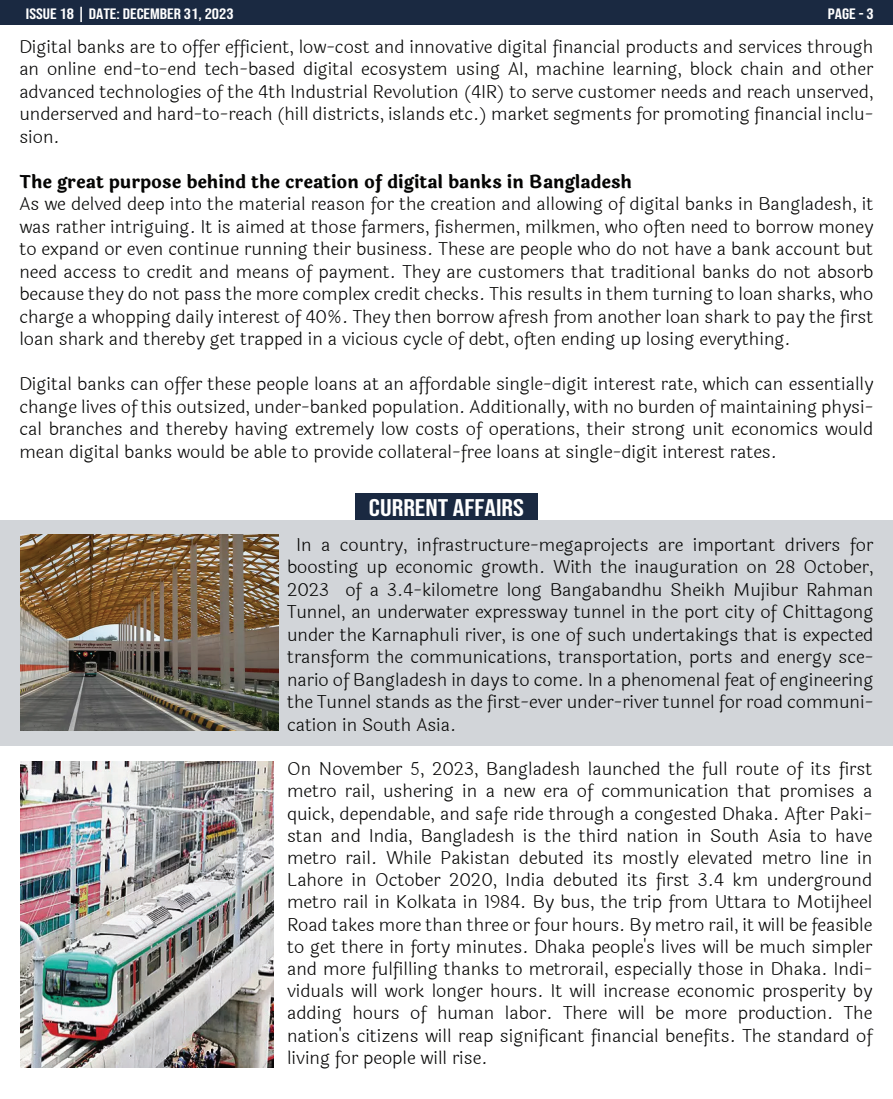
<style>
.page{position:relative;width:893px;height:1099px;background:#fff}
.page>*{position:absolute;margin:0;border:0;box-sizing:border-box;transform-origin:0 0}
.t1{font:24px "Bebas Neue";color:#fff;scale:1.2 1}
.t2{font:300 18px/22.5px "Laila";color:#050504;text-align:justify}
.t3{font:700 18px "Laila";color:#050504}
.t4{font:15px "Bebas Neue";color:#fff;scale:1.2 1}
</style>
<div class="page">
<div style="left:0;top:0;width:893px;height:25px;background:#1a2941"></div>
<div style="left:355px;top:492px;width:183px;height:27px;background:#1a2941"></div>
<div style="left:0;top:519px;width:893px;height:226px;background:#d2d5d9"></div>
<img style="left:20px;top:761px;width:254px;height:306px">
<img style="left:20px;top:534px;width:258px;height:196px">
<p class="t4" style="left:26px;top:6px;width:175px">ISSUE 18 | DATE: DECEMBER 31, 2023</p>
<p class="t4" style="left:828px;top:6px;width:40px">PAGE - 3</p>
<p class="t2" style="left:19px;top:36px;width:856px">Digital banks are to offer efficient, low-cost and innovative digital financial products and services through an online end-to-end tech-based digital ecosystem using AI, machine learning, block chain and other advanced technologies of the 4th Industrial Revolution (4IR) to serve customer needs and reach unserved, underserved and hard-to-reach (hill districts, islands etc.) market segments for promoting financial inclu&shy;sion.</p>
<p class="t3" style="left:19px;top:168px;width:614px">The great purpose behind the creation of digital banks in Bangladesh</p>
<p class="t2" style="left:19px;top:193px;width:856px">As we delved deep into the material reason for the creation and allowing of digital banks in Bangladesh, it was rather intriguing. It is aimed at those farmers, fishermen, milkmen, who often need to borrow money to expand or even continue running their business. These are people who do not have a bank account but need access to credit and means of payment. They are customers that traditional banks do not absorb because they do not pass the more complex credit checks. This results in them turning to loan sharks, who charge a whopping daily interest of 40%. They then borrow afresh from another loan shark to pay the first loan shark and thereby get trapped in a vicious cycle of debt, often ending up losing everything.</p>
<p class="t2" style="left:19px;top:373px;width:855px">Digital banks can offer these people loans at an affordable single-digit interest rate, which can essentially change lives of this outsized, under-banked population. Additionally, with no burden of maintaining physi&shy;cal branches and thereby having extremely low costs of operations, their strong unit economics would mean digital banks would be able to provide collateral-free loans at single-digit interest rates.</p>
<h1 class="t1" style="left:369px;top:493px;width:131px">CURRENT AFFAIRS</h1>
<p class="t2" style="left:287px;top:533px;width:588px;text-indent:9px">In a country, infrastructure-megaprojects are important drivers for boosting up economic growth. With the inauguration on 28 October, 2023 of a 3.4-kilometre long Bangabandhu Sheikh Mujibur Rahman Tunnel, an underwater expressway tunnel in the port city of Chittagong under the Karnaphuli river, is one of such undertakings that is expected transform the communications, transportation, ports and energy sce&shy;nario of Bangladesh in days to come. In a phenomenal feat of engineering the Tunnel stands as the first-ever under-river tunnel for road communi&shy;cation in South Asia.</p>
<p class="t2" style="left:287px;top:758px;width:587px">On November 5, 2023, Bangladesh launched the full route of its first metro rail, ushering in a new era of communication that promises a quick, dependable, and safe ride through a congested Dhaka. After Paki&shy;stan and India, Bangladesh is the third nation in South Asia to have metro rail. While Pakistan debuted its mostly elevated metro line in Lahore in October 2020, India debuted its first 3.4 km underground metro rail in Kolkata in 1984. By bus, the trip from Uttara to Motijheel Road takes more than three or four hours. By metro rail, it will be feasible to get there in forty minutes. Dhaka people's lives will be much simpler and more fulfilling thanks to metrorail, especially those in Dhaka. Indi&shy;viduals will work longer hours. It will increase economic prosperity by adding hours of human labor. There will be more production. The nation's citizens will reap significant financial benefits. The standard of living for people will rise.</p>
</div>
